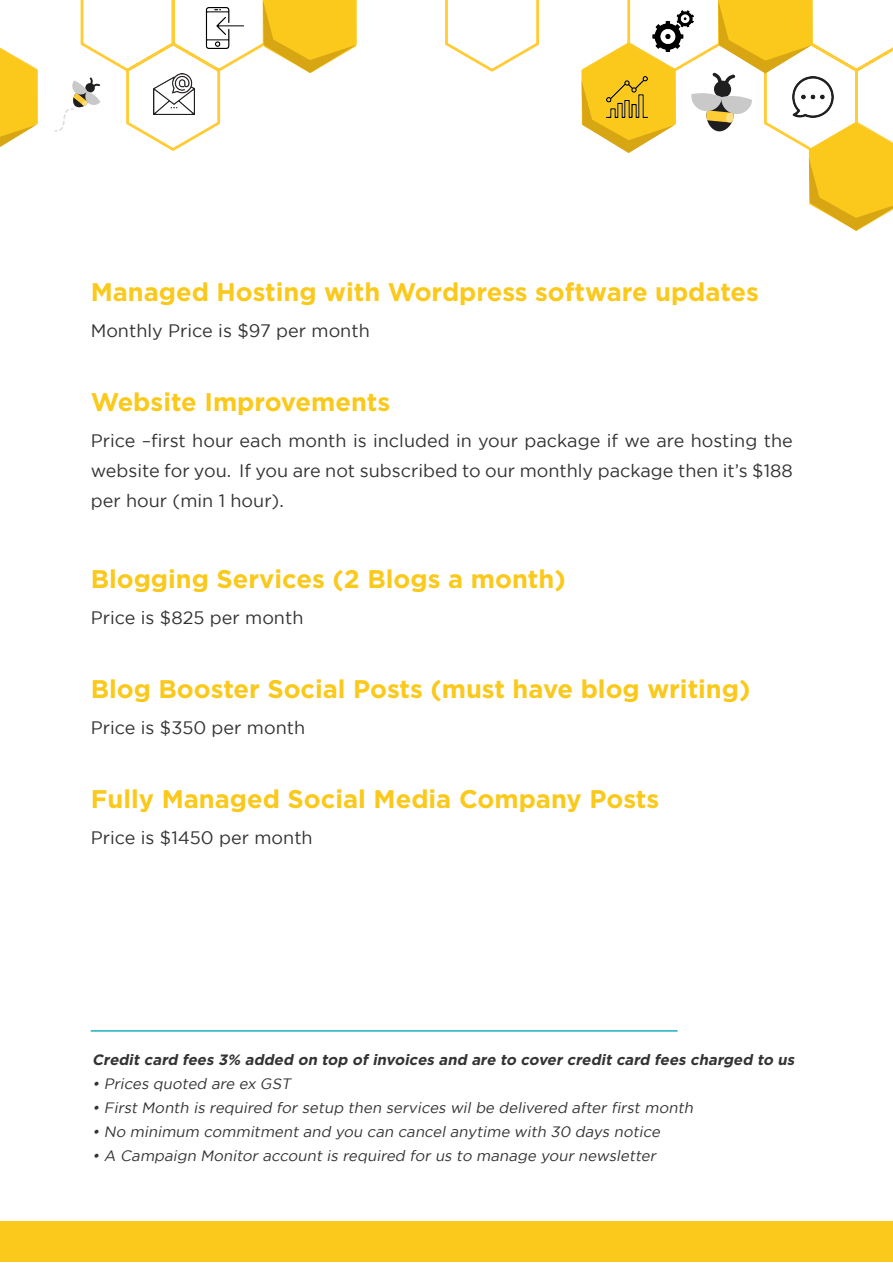
<style>
.page{position:relative;width:893px;height:1263px;background:#fff}
.page>*{position:absolute;margin:0;border:0;box-sizing:border-box;transform-origin:0 0}
.t1{font:700 25.5px "Gotham";color:#fac91c}
.t2{font:18px/30px "Gotham";color:#333;text-align:justify}
.t3{font:italic 15px "Gotham";color:#333}
.t4{font:italic 700 15px "Gotham";color:#333}
</style>
<div class="page">
<div style="left:0;top:1221px;width:893px;height:41px;background:#fac91c"></div>
<hr style="left:91px;top:1030px;width:587px;height:2px;background:#1cb0bf">
<svg style="left:80px;top:0;width:611px;height:151px"></svg>
<svg style="left:262px;top:0;width:96px;height:75px"></svg>
<svg style="left:580px;top:41px;width:98px;height:112px"></svg>
<svg style="left:0;top:47px;width:38px;height:100px"></svg>
<svg style="left:691px;top:0;width:202px;height:231px"></svg>
<img style="left:792px;top:76px;width:41px;height:41px">
<img style="left:653px;top:10px;width:41px;height:41px">
<img style="left:153px;top:73px;width:41px;height:41px">
<img style="left:606px;top:76px;width:41px;height:41px">
<img style="left:204px;top:8px;width:41px;height:40px">
<svg style="left:54px;top:77px;width:46px;height:55px"></svg>
<p class="t1" style="left:91px;top:275px;width:670px">Managed Hosting with Wordpress software updates</p>
<p class="t2" style="left:91px;top:315px;width:281px">Monthly Price is $97 per month</p>
<p class="t1" style="left:91px;top:385px;width:301px">Website Improvements</p>
<p class="t2" style="left:91px;top:426px;width:704px">Price –first hour each month is included in your package if we are hosting the website for you. If you are not subscribed to our monthly package then it’s $188 per hour (min 1 hour).</p>
<p class="t1" style="left:91px;top:562px;width:476px">Blogging Services (2 Blogs a month)</p>
<p class="t2" style="left:91px;top:602px;width:214px">Price is $825 per month</p>
<p class="t1" style="left:91px;top:672px;width:661px">Blog Booster Social Posts (must have blog writing)</p>
<p class="t2" style="left:91px;top:712px;width:216px">Price is $350 per month</p>
<p class="t1" style="left:91px;top:782px;width:570px">Fully Managed Social Media Company Posts</p>
<p class="t2" style="left:91px;top:823px;width:223px">Price is $1450 per month</p>
<p class="t4" style="left:92px;top:1050px;width:707px">Credit card fees 3% added on top of invoices and are to cover credit card fees charged to us</p>
<p class="t3" style="left:92px;top:1074px;width:203px">• Prices quoted are ex GST</p>
<p class="t3" style="left:92px;top:1098px;width:606px">• First Month is required for setup then services wil be delivered after first month</p>
<p class="t3" style="left:92px;top:1122px;width:572px">• No minimum commitment and you can cancel anytime with 30 days notice</p>
<p class="t3" style="left:92px;top:1146px;width:568px">• A Campaign Monitor account is required for us to manage your newsletter</p>
</div>
